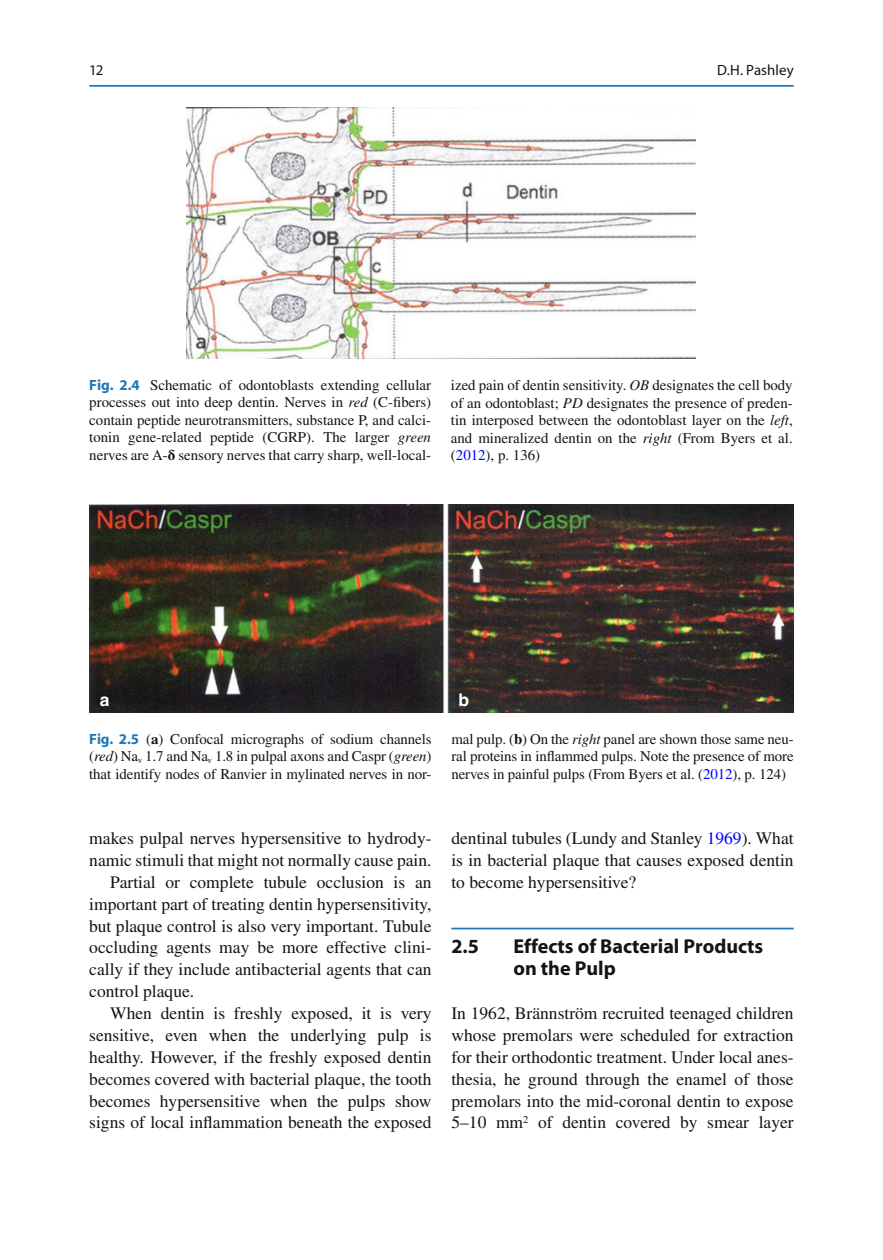
<style>
.page{position:relative;width:883px;height:1260px;background:#fff}
.page>*{position:absolute;margin:0;border:0;box-sizing:border-box;transform-origin:0 0}
.t1{font:700 20.12px/21.9px "Myriad";color:#131413}
.t2{font:17.5px/21.9px "Times";color:#131413;text-align:justify}
.t3{font:700 17.5px "Helvetica";color:#fff}
.t4{font:14.88px/17.5px "Times";letter-spacing:-.005em;color:#131413;text-align:justify}
.t5{font:14.88px "Myriad";letter-spacing:.005em;color:#131413}
.s1{font-family:"Myriad";font-weight:700;color:#1f77b9}
.s2{font-style:italic}
.s3{font-family:"STIX General";font-weight:700}
.s4{color:#00f}
.s5{font-weight:700}
</style>
<div class="page">
<hr style="left:451px;top:928px;width:343px;height:1px;background:#1f77b9">
<img style="left:89px;top:505px;width:705px;height:207px">
<img style="left:187px;top:107px;width:508px;height:252px">
<hr style="left:89px;top:85px;width:705px;height:2px;background:#1f77b9">
<p class="t5" style="left:89px;top:64px;width:16px">12</p>
<p class="t5" style="left:717px;top:64px;width:78px">D.H. Pashley</p>
<p class="t4" style="left:89px;top:378px;width:343px"><span class="s1">Fig. 2.4</span> Schematic of odontoblasts extending cellular processes out into deep dentin. Nerves in <span class="s2">red</span> (C-fibers) contain peptide neurotransmitters, substance P, and calci&shy;tonin gene-related peptide (CGRP). The larger <span class="s2">green </span>nerves are A-<span class="s3">δ</span> sensory nerves that carry sharp, well-local-</p>
<p class="t4" style="left:451px;top:378px;width:343px">ized pain of dentin sensitivity. <span class="s2">OB</span> designates the cell body of an odontoblast; <span class="s2">PD</span> designates the presence of preden&shy;tin interposed between the odontoblast layer on the <span class="s2">left</span> , and mineralized dentin on the <span class="s2">right</span> (From Byers et al. ( <span class="s4">2012</span> ), p. 136)</p>
<p class="t3" style="left:100px;top:689px;width:11px">a</p>
<p class="t3" style="left:458px;top:689px;width:12px">b</p>
<p class="t4" style="left:89px;top:731px;width:344px"><span class="s1">Fig. 2.5</span> ( <span class="s5">a</span> ) Confocal micrographs of sodium channels ( <span class="s2">red</span> ) Na <sub>v</sub> 1.7 and Na <sub>v</sub> 1.8 in pulpal axons and Caspr ( <span class="s2">green</span> ) that identify nodes of Ranvier in mylinated nerves in nor-</p>
<p class="t4" style="left:451px;top:731px;width:344px">mal pulp. ( <span class="s5">b</span> ) On the <span class="s2">right</span> panel are shown those same neu&shy;ral proteins in inflammed pulps. Note the presence of more nerves in painful pulps (From Byers et al. ( <span class="s4">2012</span> ), p. 124)</p>
<p class="t2" style="left:89px;top:829px;width:344px">makes pulpal nerves hypersensitive to hydrody-</p>
<p class="t2" style="left:89px;top:851px;width:344px">namic stimuli that might not normally cause pain.</p>
<p class="t2" style="left:110px;top:873px;width:323px">Partial or complete tubule occlusion is an</p>
<p class="t2" style="left:89px;top:895px;width:344px">important part of treating dentin hypersensitivity,</p>
<p class="t2" style="left:89px;top:916px;width:344px">but plaque control is also very important. Tubule</p>
<p class="t2" style="left:89px;top:938px;width:344px">occluding agents may be more effective clini-</p>
<p class="t2" style="left:89px;top:960px;width:344px">cally if they include antibacterial agents that can</p>
<p class="t2" style="left:89px;top:982px;width:106px">control plaque.</p>
<p class="t2" style="left:110px;top:1004px;width:323px">When dentin is freshly exposed, it is very</p>
<p class="t2" style="left:89px;top:1026px;width:344px">sensitive, even when the underlying pulp is</p>
<p class="t2" style="left:89px;top:1048px;width:344px">healthy. However, if the freshly exposed dentin</p>
<p class="t2" style="left:89px;top:1070px;width:344px">becomes covered with bacterial plaque, the tooth</p>
<p class="t2" style="left:89px;top:1091px;width:344px">becomes hypersensitive when the pulps show</p>
<p class="t2" style="left:89px;top:1113px;width:344px">signs of local inflammation beneath the exposed</p>
<p class="t2" style="left:451px;top:829px;width:344px">dentinal tubules (Lundy and Stanley <span class="s4">1969</span> ). What is in bacterial plaque that causes exposed dentin to become hypersensitive?</p>
<p class="t1" style="left:451px;top:937px;width:29px">2.5</p>
<p class="t1" style="left:513px;top:937px;width:251px">Effects of Bacterial Products on the Pulp</p>
<p class="t2" style="left:451px;top:1004px;width:344px">In 1962, Brännström recruited teenaged children whose premolars were scheduled for extraction for their orthodontic treatment. Under local anes&shy;thesia, he ground through the enamel of those premolars into the mid-coronal dentin to expose 5–10 mm <sup>2</sup> of dentin covered by smear layer</p>
</div>
